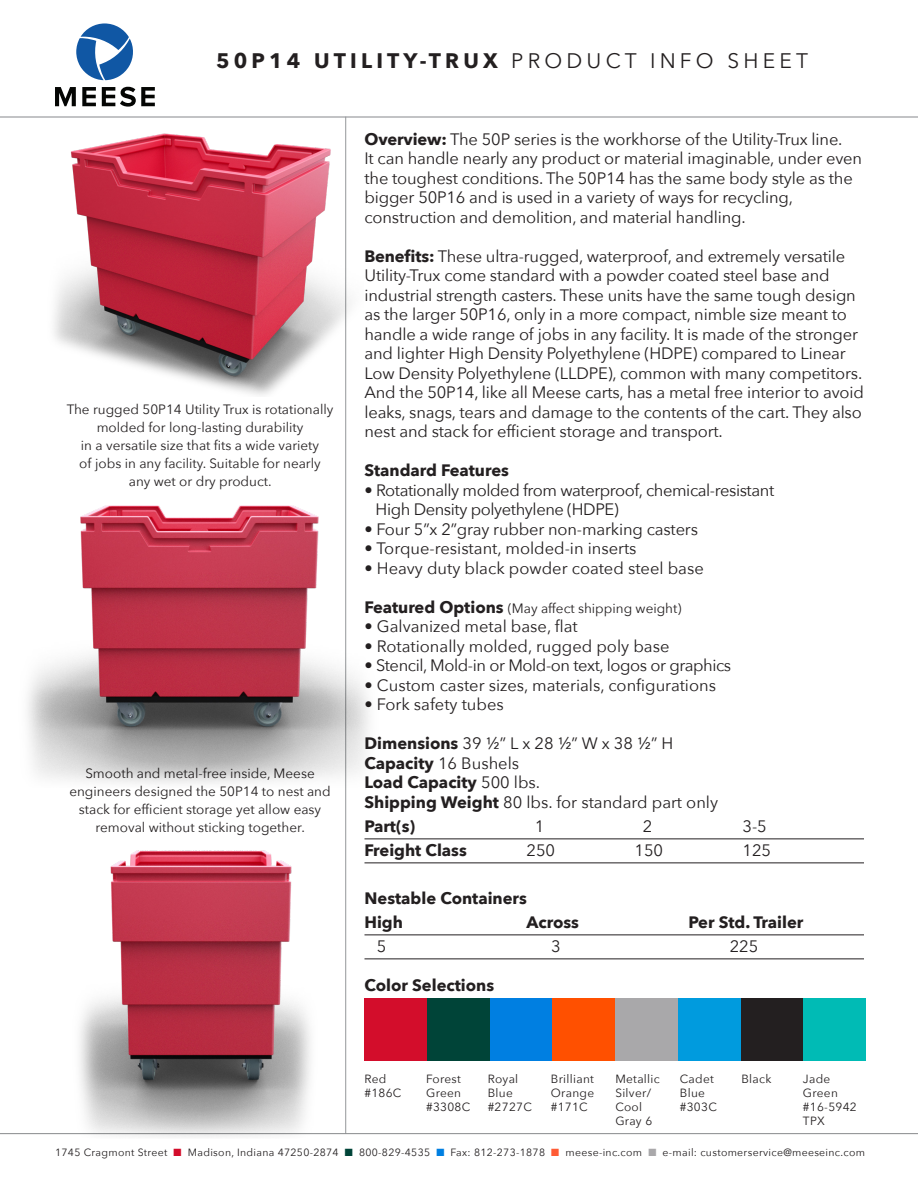
<style>
.page{position:relative;width:918px;height:1188px;background:#fff}
.page>*{position:absolute;margin:0;border:0;box-sizing:border-box;transform-origin:0 0}
.t1{font:700 21px "Avenir Next";letter-spacing:.2em;color:#231f20}
.t2{font:16.5px/19.5px "Avenir Next";letter-spacing:-.01em;color:#231f20}
.t3{font:700 16.5px "Avenir Next";color:#231f20}
.t4{font:13.5px/18px "Avenir Next";color:#231f20;text-align:center}
.t5{font:11.85px/14.2px "Avenir Next";letter-spacing:.025em;color:#231f20}
.t6{font:10.5px "Avenir Next";letter-spacing:.03em;color:#231f20}
.s1{font-weight:400}
.s2{font-weight:700}
.s3{font-weight:700;font-size:16.5px}
.s4{color:#d30d2b}
.s5{color:#004438}
.s6{color:#007fe1}
.s7{color:#ff5b35}
.s8{color:#a9a8aa}
</style>
<div class="page">
<hr style="left:364px;top:838px;width:500px;height:1px;background:#231f20">
<hr style="left:364px;top:862px;width:500px;height:1px;background:#231f20">
<hr style="left:364px;top:934px;width:500px;height:1px;background:#231f20">
<hr style="left:364px;top:958px;width:500px;height:1px;background:#231f20">
<hr style="left:0;top:117px;width:918px;height:1px;background:#87898c">
<hr style="left:345px;top:117px;width:1px;height:1017px;background:#95979a">
<div style="left:364px;top:998px;width:63px;height:63px;background:#d30d2b"></div>
<div style="left:427px;top:998px;width:63px;height:63px;background:#004438"></div>
<div style="left:490px;top:998px;width:63px;height:63px;background:#007fe1"></div>
<div style="left:553px;top:998px;width:62px;height:63px;background:#ff5000"></div>
<div style="left:615px;top:998px;width:63px;height:63px;background:#a9a8aa"></div>
<div style="left:678px;top:998px;width:63px;height:63px;background:#009bde"></div>
<div style="left:741px;top:998px;width:63px;height:63px;background:#231f20"></div>
<div style="left:804px;top:998px;width:62px;height:63px;background:#00bbb5"></div>
<hr style="left:0;top:1133px;width:918px;height:1px;background:#87898c">
<img style="left:54px;top:125px;width:296px;height:272px">
<svg style="left:55px;top:87px;width:21px;height:19px"></svg>
<svg style="left:82px;top:87px;width:14px;height:19px"></svg>
<svg style="left:102px;top:87px;width:53px;height:20px"></svg>
<svg style="left:76px;top:23px;width:57px;height:57px"></svg>
<img style="left:27px;top:495px;width:342px;height:292px">
<img style="left:0;top:839px;width:370px;height:298px">
<p class="t1" style="left:216px;top:43px;width:593px">50P14 UTILITY-TRUX <span class="s1">PRODUCT INFO SHEET</span></p>
<p class="t4" style="left:67px;top:400px;width:268px">The rugged 50P14 Utility Trux is rotationally molded for long-lasting durability</p>
<p class="t4" style="left:81px;top:436px;width:240px">in a versatile size that fits a wide variety</p>
<p class="t4" style="left:79px;top:454px;width:243px">of jobs in any facility. Suitable for nearly</p>
<p class="t4" style="left:129px;top:472px;width:144px">any wet or dry product.</p>
<p class="t4" style="left:85px;top:764px;width:231px">Smooth and metal-free inside, Meese</p>
<p class="t4" style="left:69px;top:782px;width:263px">engineers designed the 50P14 to nest and</p>
<p class="t4" style="left:79px;top:800px;width:244px">stack for efficient storage yet allow easy</p>
<p class="t4" style="left:96px;top:818px;width:211px">removal without sticking together.</p>
<p class="t2" style="left:364px;top:129px;width:480px"><span class="s2">Overview:</span> The 50P series is the workhorse of the Utility-Trux line.</p>
<p class="t2" style="left:364px;top:148px;width:499px">It can handle nearly any product or material imaginable, under even the toughest conditions. The 50P14 has the same body style as the bigger 50P16 and is used in a variety of ways for recycling,</p>
<p class="t2" style="left:364px;top:207px;width:383px">construction and demolition, and material handling.</p>
<p class="t2" style="left:364px;top:246px;width:501px"><span class="s2">Benefits:</span> These ultra-rugged, waterproof, and extremely versatile Utility-Trux come standard with a powder coated steel base and industrial strength casters. These units have the same tough design as the larger 50P16, only in a more compact, nimble size meant to handle a wide range of jobs in any facility. It is made of the stronger and lighter High Density Polyethylene (HDPE) compared to Linear Low Density Polyethylene (LLDPE), common with many competitors.<br>And the 50P14, like all Meese carts, has a metal free interior to avoid leaks, snags, tears and damage to the contents of the cart. They also nest and stack for efficient storage and transport.</p>
<p class="t3" style="left:364px;top:456px;width:146px">Standard Features</p>
<p class="t2" style="left:364px;top:480px;width:411px">• Rotationally molded from waterproof, chemical-resistant</p>
<p class="t2" style="left:376px;top:499px;width:245px">High Density polyethylene (HDPE)</p>
<p class="t2" style="left:364px;top:519px;width:335px">• Four 5”x 2”gray rubber non-marking casters</p>
<p class="t2" style="left:364px;top:538px;width:274px">• Torque-resistant, molded-in inserts</p>
<p class="t2" style="left:364px;top:558px;width:341px">• Heavy duty black powder coated steel base</p>
<p class="t4" style="left:364px;top:598px;width:319px"><span class="s3">Featured Options</span> (May affect shipping weight)</p>
<p class="t2" style="left:364px;top:616px;width:215px">• Galvanized metal base, flat</p>
<p class="t2" style="left:364px;top:636px;width:306px">• Rotationally molded, rugged poly base</p>
<p class="t2" style="left:364px;top:655px;width:368px">• Stencil, Mold-in or Mold-on text, logos or graphics</p>
<p class="t2" style="left:364px;top:675px;width:353px">• Custom caster sizes, materials, configurations</p>
<p class="t2" style="left:364px;top:694px;width:141px">• Fork safety tubes</p>
<p class="t2" style="left:364px;top:733px;width:310px"><span class="s2">Dimensions</span> 39 ½” L x 28 ½” W x 38 ½” H</p>
<p class="t2" style="left:364px;top:753px;width:156px"><span class="s2">Capacity</span> 16 Bushels</p>
<p class="t3" style="left:364px;top:768px;width:177px">Load Capacity <span class="s1">500 lbs.</span></p>
<p class="t2" style="left:364px;top:792px;width:355px"><span class="s2">Shipping Weight</span> 80 lbs. for standard part only</p>
<p class="t3" style="left:364px;top:812px;width:52px">Part(s)</p>
<p class="t2" style="left:535px;top:816px;width:11px">1</p>
<p class="t2" style="left:643px;top:816px;width:11px">2</p>
<p class="t2" style="left:742px;top:816px;width:26px">3-5</p>
<p class="t3" style="left:365px;top:836px;width:104px">Freight Class</p>
<p class="t2" style="left:526px;top:840px;width:30px">250</p>
<p class="t2" style="left:634px;top:840px;width:30px">150</p>
<p class="t2" style="left:742px;top:840px;width:30px">125</p>
<p class="t3" style="left:365px;top:884px;width:164px">Nestable Containers</p>
<p class="t3" style="left:365px;top:908px;width:40px">High</p>
<p class="t3" style="left:526px;top:908px;width:54px">Across</p>
<p class="t3" style="left:688px;top:908px;width:116px">Per Std. Trailer</p>
<p class="t2" style="left:377px;top:936px;width:11px">5</p>
<p class="t2" style="left:551px;top:936px;width:11px">3</p>
<p class="t2" style="left:730px;top:936px;width:30px">225</p>
<p class="t3" style="left:365px;top:971px;width:131px">Color Selections</p>
<p class="t5" style="left:741px;top:1071px;width:32px">Black</p>
<p class="t5" style="left:803px;top:1071px;width:29px">Jade</p>
<p class="t5" style="left:803px;top:1085px;width:36px">Green</p>
<p class="t5" style="left:803px;top:1099px;width:55px">#16-5942<br>TPX</p>
<p class="t6" style="left:55px;top:1144px;width:811px">1745 Cragmont Street <span class="s4">■</span> Madison, Indiana 47250-2874 <span class="s5">■</span> 800-829-4535 <span class="s6">■</span> Fax: 812-273-1878 <span class="s7">■</span> meese-inc.com <span class="s8">■</span> e-mail: customerservice@meeseinc.com</p>
<p class="t5" style="left:364px;top:1071px;width:23px">Red</p>
<p class="t5" style="left:364px;top:1085px;width:39px">#186C</p>
<p class="t5" style="left:488px;top:1071px;width:32px">Royal</p>
<p class="t5" style="left:488px;top:1085px;width:27px">Blue</p>
<p class="t5" style="left:488px;top:1099px;width:46px">#2727C</p>
<p class="t5" style="left:551px;top:1071px;width:45px">Brilliant</p>
<p class="t5" style="left:551px;top:1085px;width:45px">Orange</p>
<p class="t5" style="left:551px;top:1099px;width:39px">#171C</p>
<p class="t5" style="left:615px;top:1071px;width:46px">Metallic</p>
<p class="t5" style="left:615px;top:1085px;width:37px">Silver/</p>
<p class="t5" style="left:615px;top:1099px;width:28px">Cool</p>
<p class="t5" style="left:615px;top:1114px;width:38px">Gray 6</p>
<p class="t5" style="left:680px;top:1071px;width:36px">Cadet</p>
<p class="t5" style="left:680px;top:1085px;width:27px">Blue</p>
<p class="t5" style="left:680px;top:1099px;width:39px">#303C</p>
<p class="t5" style="left:426px;top:1071px;width:36px">Forest</p>
<p class="t5" style="left:426px;top:1085px;width:36px">Green</p>
<p class="t5" style="left:426px;top:1099px;width:46px">#3308C</p>
</div>
